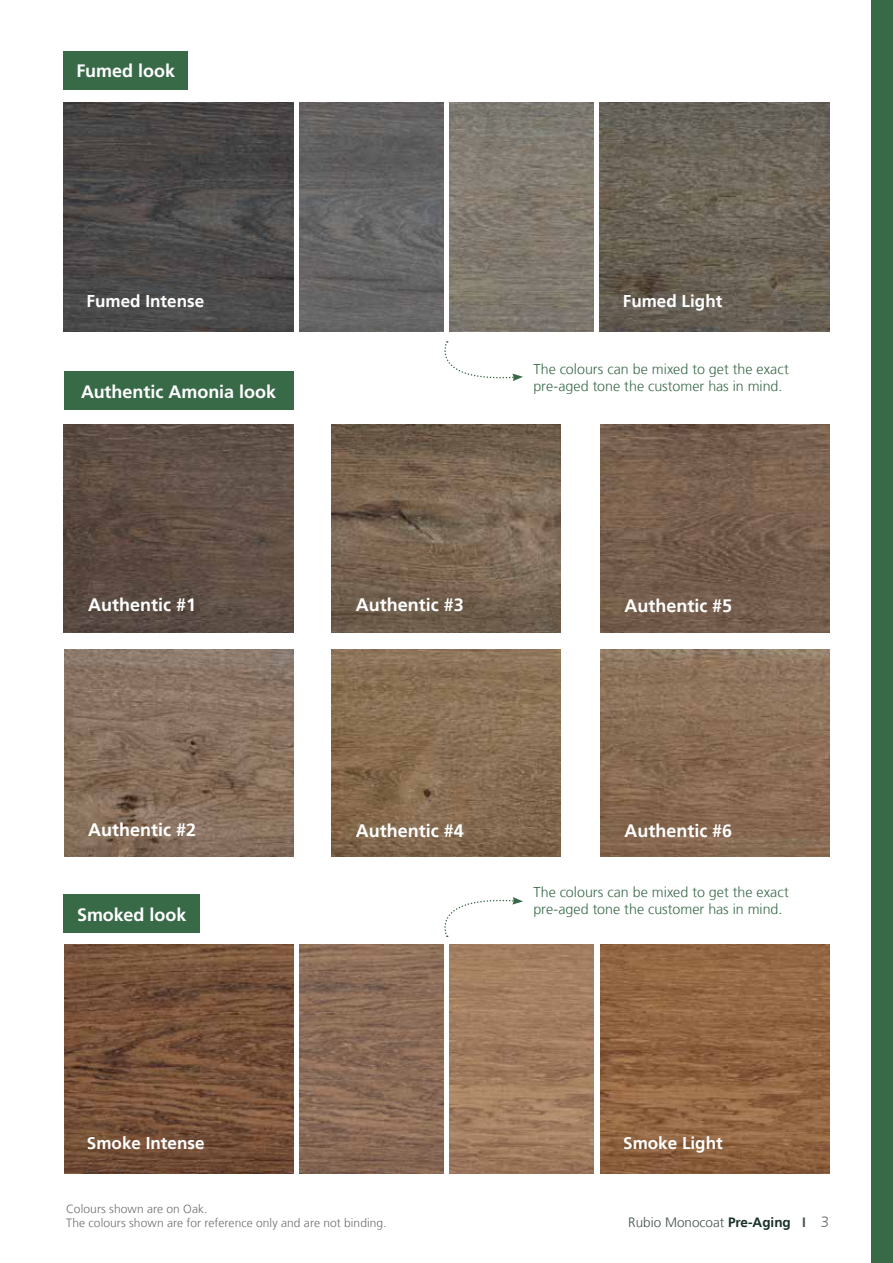
<style>
.page{position:relative;width:893px;height:1263px;background:#fff}
.page>*{position:absolute;margin:0;border:0;box-sizing:border-box;transform-origin:0 0}
.t1{font:700 18px "Frutiger LT";color:#fff}
.t2{font:700 18px "Frutiger LT Std";letter-spacing:-.005em;color:#fff}
.t3{font:700 17.1px "Frutiger LT";color:#fff}
.t4{font:300 14.25px/17.1px "Frutiger LT";color:#396a48}
.t5{font:300 13.5px "Frutiger LT";color:#44514b}
.t6{font:300 12px/14.4px "Frutiger LT";letter-spacing:.005em;color:#6d6e71}
.s1{font-weight:700;color:#183029}
.s2{font-weight:700}
.s3{font-size:15px;color:#6d6e71}
</style>
<div class="page">
<div style="left:872px;top:0;width:21px;height:1263px;background:#396a48"></div>
<img style="left:64px;top:425px;width:229px;height:207px">
<img style="left:64px;top:649px;width:230px;height:208px">
<img style="left:332px;top:425px;width:228px;height:207px">
<img style="left:600px;top:649px;width:229px;height:208px">
<img style="left:600px;top:425px;width:229px;height:207px">
<img style="left:332px;top:649px;width:228px;height:208px">
<img style="left:64px;top:102px;width:229px;height:229px">
<img style="left:64px;top:944px;width:229px;height:229px">
<img style="left:299px;top:944px;width:145px;height:229px">
<img style="left:600px;top:102px;width:229px;height:229px">
<img style="left:600px;top:944px;width:230px;height:229px">
<img style="left:299px;top:102px;width:145px;height:229px">
<img style="left:449px;top:102px;width:145px;height:229px">
<img style="left:449px;top:944px;width:145px;height:229px">
<svg style="left:444px;top:341px;width:79px;height:40px"></svg>
<svg style="left:444px;top:897px;width:79px;height:40px"></svg>
<div style="left:64px;top:51px;width:124px;height:38px;background:#396a48"></div>
<div style="left:64px;top:895px;width:136px;height:38px;background:#396a48"></div>
<div style="left:64px;top:372px;width:229px;height:38px;background:#396a48"></div>
<p class="t2" style="left:77px;top:60px;width:100px">Fumed look</p>
<p class="t3" style="left:87px;top:291px;width:119px">Fumed Intense</p>
<p class="t2" style="left:81px;top:381px;width:196px">Authentic Amonia look</p>
<p class="t3" style="left:623px;top:291px;width:101px">Fumed Light</p>
<p class="t4" style="left:533px;top:360px;width:257px">The colours can be mixed to get the exact pre-aged tone the customer has in mind.</p>
<p class="t1" style="left:88px;top:594px;width:109px">Authentic #1</p>
<p class="t1" style="left:356px;top:594px;width:109px">Authentic #3</p>
<p class="t1" style="left:624px;top:595px;width:109px">Authentic #5</p>
<p class="t1" style="left:88px;top:819px;width:109px">Authentic #2</p>
<p class="t1" style="left:356px;top:820px;width:109px">Authentic #4</p>
<p class="t1" style="left:624px;top:820px;width:109px">Authentic #6</p>
<p class="t2" style="left:77px;top:904px;width:111px">Smoked look</p>
<p class="t3" style="left:87px;top:1133px;width:119px">Smoke Intense</p>
<p class="t6" style="left:66px;top:1202px;width:322px">Colours shown are on Oak.<br>The colours shown are for reference only and are not binding.</p>
<p class="t4" style="left:533px;top:884px;width:257px">The colours can be mixed to get the exact pre-aged tone the customer has in mind.</p>
<p class="t3" style="left:623px;top:1133px;width:101px">Smoke Light</p>
<p class="t5" style="left:628px;top:1214px;width:202px">Rubio Monocoat <span class="s1">Pre-Aging</span> <span class="s2">I</span> <span class="s3">3</span></p>
</div>
